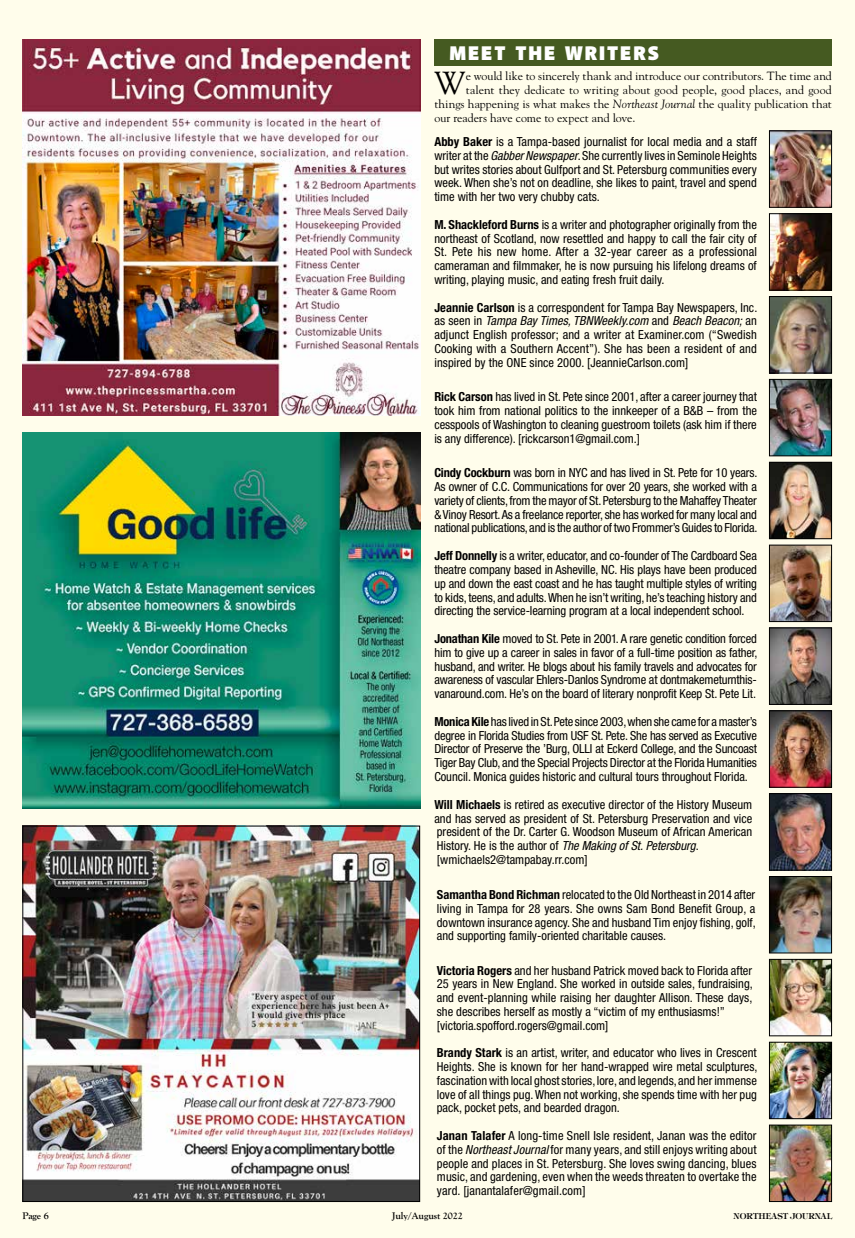
<style>
.page{position:relative;width:855px;height:1238px;background:#fffdeb}
.page>*{position:absolute;margin:0;border:0;box-sizing:border-box;transform-origin:0 0}
.t1{font:31.75px "Goudy";color:#000}
.t2{font:900 20px "Akagi Pro";letter-spacing:.1em;color:#fff}
.t3{font:condensed 12.5px/13.8px "Helvetica Neue";color:#000;text-align:justify}
.t4{font:11.88px "Goudy";letter-spacing:.005em;color:#000}
.t5{font:700 10px "Goudy Old Style T";color:#000}
.t6{font:600 8.12px "Tiffany";color:#000}
.s1{font-style:italic}
.s2{font-weight:700}
</style>
<div class="page">
<img style="left:22px;top:39px;width:398px;height:377px">
<img style="left:771px;top:795px;width:59px;height:73px">
<div style="left:769px;top:793px;width:63px;height:77px;border:1px solid #000"></div>
<img style="left:771px;top:961px;width:59px;height:73px">
<div style="left:769px;top:959px;width:63px;height:77px;border:1px solid #000"></div>
<img style="left:771px;top:1126px;width:59px;height:73px">
<div style="left:769px;top:1124px;width:63px;height:77px;border:1px solid #000"></div>
<img style="left:771px;top:381px;width:59px;height:73px">
<div style="left:769px;top:379px;width:63px;height:77px;border:1px solid #000"></div>
<img style="left:771px;top:464px;width:59px;height:73px">
<div style="left:769px;top:462px;width:63px;height:77px;border:1px solid #000"></div>
<img style="left:771px;top:547px;width:59px;height:73px">
<div style="left:769px;top:545px;width:63px;height:77px;border:1px solid #000"></div>
<img style="left:771px;top:215px;width:59px;height:73px">
<div style="left:769px;top:213px;width:63px;height:77px;border:1px solid #000"></div>
<img style="left:771px;top:132px;width:59px;height:74px">
<div style="left:769px;top:130px;width:63px;height:78px;border:1px solid #000"></div>
<img style="left:771px;top:878px;width:59px;height:73px">
<div style="left:769px;top:876px;width:63px;height:77px;border:1px solid #000"></div>
<div style="left:434px;top:39px;width:398px;height:26px;background:#455a21"></div>
<img style="left:771px;top:298px;width:59px;height:73px">
<div style="left:769px;top:296px;width:63px;height:77px;border:1px solid #000"></div>
<img style="left:771px;top:629px;width:59px;height:73px">
<div style="left:769px;top:627px;width:63px;height:77px;border:1px solid #000"></div>
<img style="left:771px;top:712px;width:59px;height:73px">
<div style="left:769px;top:710px;width:63px;height:77px;border:1px solid #000"></div>
<img style="left:771px;top:1043px;width:59px;height:74px">
<div style="left:769px;top:1041px;width:63px;height:78px;border:1px solid #000"></div>
<img style="left:24px;top:827px;width:394px;height:372px">
<div style="left:22px;top:825px;width:398px;height:376px;border:1px solid #000"></div>
<img style="left:22px;top:432px;width:398px;height:377px">
<h2 class="t2" style="left:449px;top:41px;width:211px">MEET THE WRITERS</h2>
<h1 class="t1" style="left:434px;top:64px;width:33px">W</h1>
<p class="t4" style="left:466px;top:69px;width:368px">e would like to sincerely thank and introduce our contributors. The time and</p>
<p class="t4" style="left:466px;top:83px;width:368px">talent they dedicate to writing about good people, good places, and good</p>
<p class="t4" style="left:434px;top:97px;width:399px">things happening is what makes the <span class="s1">Northeast Journal</span> the quality publication that</p>
<p class="t4" style="left:434px;top:111px;width:203px">our readers have come to expect and love.</p>
<p class="t3" style="left:434px;top:135px;width:324px"><span class="s2">Abby Baker</span> is a Tampa-based journalist for local media and a staff writer at the <span class="s1">Gabber Newspaper</span>. She currently lives in Seminole Heights but writes stories about Gulfport and St. Petersburg communities every week. When she’s not on deadline, she likes to paint, travel and spend time with her two very chubby cats.</p>
<p class="t3" style="left:434px;top:217px;width:324px"><span class="s2">M. Shackleford Burns</span> is a writer and photographer originally from the northeast of Scotland, now resettled and happy to call the fair city of St. Pete his new home. After a 32-year career as a professional cameraman and filmmaker, he is now pursuing his lifelong dreams of writing, playing music, and eating fresh fruit daily.</p>
<p class="t3" style="left:434px;top:300px;width:324px"><span class="s2">Jeannie Carlson</span> is a correspondent for Tampa Bay Newspapers, Inc. as seen in <span class="s1">Tampa Bay Times, TBNWeekly.com</span> and <span class="s1">Beach Beacon;</span> an adjunct English professor; and a writer at Examiner.com (“Swedish Cooking with a Southern Accent”). She has been a resident of and inspired by the ONE since 2000. [JeannieCarlson.com]</p>
<p class="t3" style="left:434px;top:390px;width:324px"><span class="s2">Rick Carson</span> has lived in St. Pete since 2001, after a career journey that took him from national politics to the innkeeper of a B&amp;B – from the cesspools of Washington to cleaning guestroom toilets (ask him if there is any difference). [rickcarson1@gmail.com.]</p>
<p class="t3" style="left:434px;top:466px;width:324px"><span class="s2">Cindy Cockburn</span> was born in NYC and has lived in St. Pete for 10 years.<br>As owner of C.C. Communications for over 20 years, she worked with a variety of clients, from the mayor of St. Petersburg to the Mahaffey Theater &amp; Vinoy Resort. As a freelance reporter, she has worked for many local and national publications, and is the author of two Frommer’s Guides to Florida.</p>
<p class="t3" style="left:434px;top:549px;width:324px"><span class="s2">Jeff Donnelly</span> is a writer, educator, and co-founder of The Cardboard Sea theatre company based in Asheville, NC. His plays have been produced up and down the east coast and he has taught multiple styles of writing to kids, teens, and adults. When he isn’t writing, he’s teaching history and directing the service-learning program at a local independent school.</p>
<p class="t3" style="left:434px;top:631px;width:325px"><span class="s2">Jonathan Kile</span> moved to St. Pete in 2001. A rare genetic condition forced him to give up a career in sales in favor of a full-time position as father, husband, and writer. He blogs about his family travels and advocates for awareness of vascular Ehlers-Danlos Syndrome at dontmakemeturnthis&shy;vanaround.com. He’s on the board of literary nonprofit Keep St. Pete Lit.</p>
<p class="t3" style="left:434px;top:714px;width:324px"><span class="s2">Monica Kile</span> has lived in St. Pete since 2003, when she came for a master’s degree in Florida Studies from USF St. Pete. She has served as Executive Director of Preserve the ’Burg, OLLI at Eckerd College, and the Suncoast Tiger Bay Club, and the Special Projects Director at the Florida Humanities Council. Monica guides historic and cultural tours throughout Florida.</p>
<p class="t3" style="left:434px;top:797px;width:319px;text-align:left"><span class="s2">Will Michaels</span> is retired as executive director of the History Museum and has served as president of St. Petersburg Preservation and vice president of the Dr. Carter G. Woodson Museum of African American History. He is the author of <span class="s1">The Making of St. Petersburg</span>. [wmichaels2@tampabay.rr.com]</p>
<p class="t3" style="left:437px;top:887px;width:320px"><span class="s2">Samantha Bond Richman</span> relocated to the Old Northeast in 2014 after living in Tampa for 28 years. She owns Sam Bond Benefit Group, a downtown insurance agency. She and husband Tim enjoy fishing, golf, and supporting family-oriented charitable causes.</p>
<p class="t3" style="left:437px;top:963px;width:317px;text-align:left"><span class="s2">Victoria Rogers</span> and her husband Patrick moved back to Florida after 25 years in New England. She worked in outside sales, fundraising, and event-planning while raising her daughter Allison. These days, she describes herself as mostly a “victim of my enthusiasms!” [victoria.spofford.rogers@gmail.com]</p>
<p class="t3" style="left:437px;top:1046px;width:322px"><span class="s2">Brandy Stark</span> is an artist, writer, and educator who lives in Crescent Heights. She is known for her hand-wrapped wire metal sculptures, fascination with local ghost stories, lore, and legends, and her immense love of all things pug. When not working, she spends time with her pug pack, pocket pets, and bearded dragon.</p>
<p class="t3" style="left:437px;top:1128px;width:321px"><span class="s2">Janan Talafer</span> A long-time Snell Isle resident, Janan was the editor of the <span class="s1">Northeast Journal</span> for many years, and still enjoys writing about people and places in St. Petersburg. She loves swing dancing, blues music, and gardening, even when the weeds threaten to overtake the yard. [janantalafer@gmail.com]</p>
<p class="t5" style="left:22px;top:1209px;width:28px">Page 6</p>
<p class="t5" style="left:392px;top:1209px;width:72px">July/August 2022</p>
<p class="t6" style="left:734px;top:1210px;width:100px">NORTHEAST JOURNAL</p>
</div>
